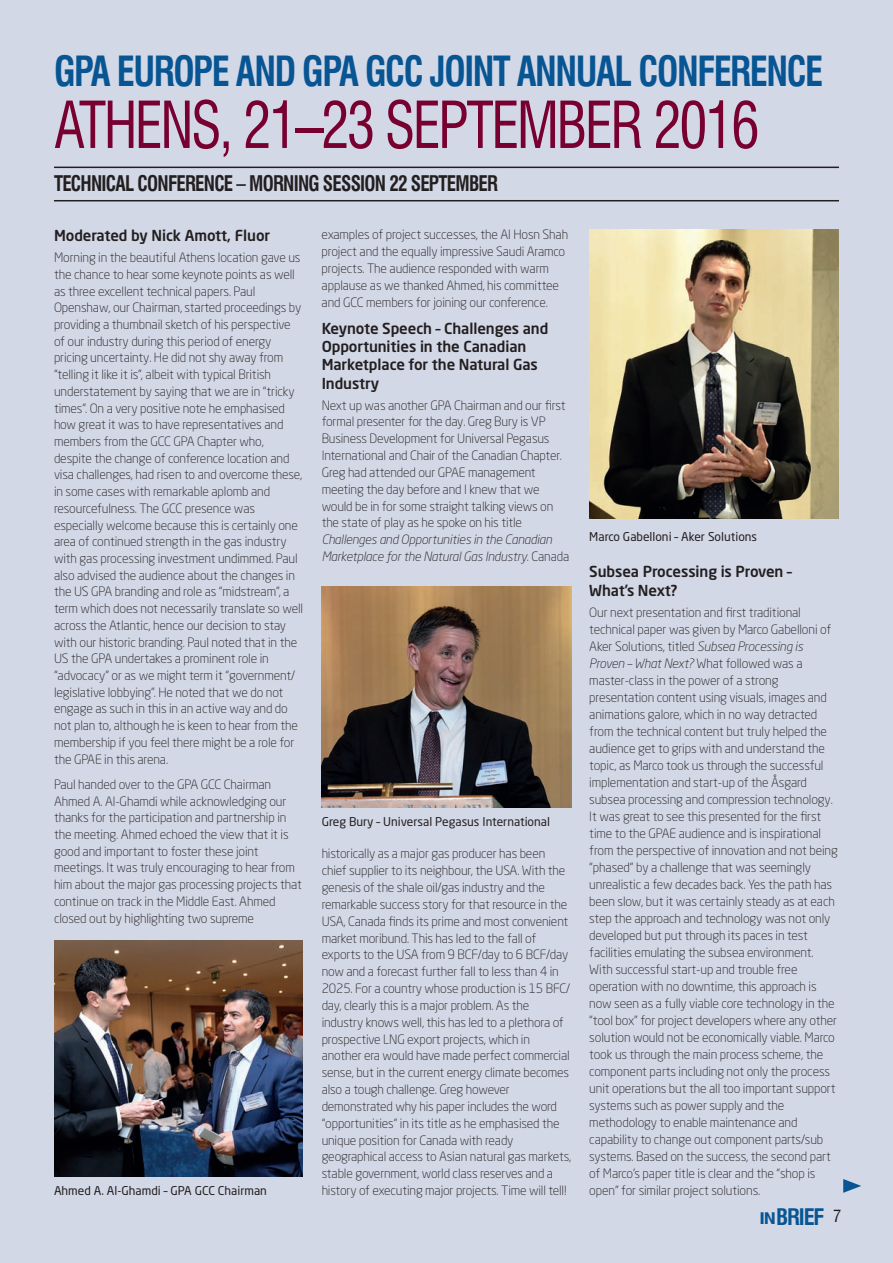
<style>
.page{position:relative;width:893px;height:1263px;background:#d3d8e7}
.page>*{position:absolute;margin:0;border:0;box-sizing:border-box;transform-origin:0 0}
.t1{font:condensed 63px "Swiss 721 BT";letter-spacing:-.04em;color:#780031;scale:.9 1}
.t2{font:700 condensed 40.5px "Swiss 721 BT";letter-spacing:-.04em;color:#075593;scale:.9 1}
.t3{font:700 condensed 22.2px "Swiss 721 BT";letter-spacing:-.05em;color:#075593}
.t4{font:700 condensed 21px "Swiss 721 BT";letter-spacing:-.04em;color:#231f20;scale:.9 1}
.t5{font:500 15px/18.3px "Neo Sans Std";letter-spacing:-.005em;color:#231f20}
.t6{font:300 12.75px/16.6px "Neo Sans Std";letter-spacing:-.01em;color:#231f20}
.t7{font:italic 300 12.75px/16.8px "Neo Sans Std";letter-spacing:-.01em;color:#231f20}
.t8{font:12px "Neo Sans Std";color:#231f20}
.s1{font-style:normal}
.s2{font-style:italic}
.s3{font-size:15.6px}
.s4{font-weight:400;font-size:16.5px;color:#231f20}
</style>
<div class="page">
<hr style="left:54px;top:167px;width:785px;height:1px;background:#231f20">
<hr style="left:54px;top:200px;width:785px;height:1px;background:#231f20">
<svg style="left:843px;top:1179px;width:18px;height:14px"></svg>
<img style="left:54px;top:941px;width:249px;height:236px">
<img style="left:322px;top:587px;width:249px;height:221px">
<img style="left:589px;top:230px;width:249px;height:289px">
<h2 class="t2" style="left:54px;top:47px;width:856px">GPA EUROPE AND GPA GCC JOINT ANNUAL CONFERENCE</h2>
<h1 class="t1" style="left:54px;top:87px;width:785px">ATHENS, 21–23 SEPTEMBER 2016</h1>
<h3 class="t4" style="left:54px;top:171px;width:115px">TECHNICAL CONFEREN</h3>
<h3 class="t4" style="left:214px;top:171px;width:317px">CE – MORNING SESSION 22 SEPTEMBER</h3>
<p class="t5" style="left:54px;top:226px;width:218px">Moderated by Nick Amott, Fluor</p>
<p class="t6" style="left:54px;top:249px;width:251px">Morning in the beautiful Athens location gave us the chance to hear some keynote points as well as three excellent technical papers. Paul Openshaw, our Chairman, started proceedings by providing a thumbnail sketch of his perspective of our industry during this period of energy pricing uncertainty. He did not shy away from “telling it like it is”, albeit with typical British understatement by saying that we are in “tricky times”. On a very positive note he emphasised how great it was to have representatives and members from the GCC GPA Chapter who, despite the change of conference location and visa challenges, had risen to and overcome these, in some cases with remarkable aplomb and resourcefulness. The GCC presence was especially welcome because this is certainly one area of continued strength in the gas industry with gas processing investment undimmed. Paul also advised the audience about the changes in the US GPA branding and role as “midstream”, a term which does not necessarily translate so well across the Atlantic, hence our decision to stay with our historic branding. Paul noted that in the US the GPA undertakes a prominent role in “advocacy” or as we might term it “government/ legislative lobbying”. He noted that we do not engage as such in this in an active way and do not plan to, although he is keen to hear from the membership if you feel there might be a role for the GPAE in this arena.</p>
<p class="t6" style="left:54px;top:776px;width:249px">Paul handed over to the GPA GCC Chairman Ahmed A. Al-Ghamdi while acknowledging our thanks for the participation and partnership in the meeting. Ahmed echoed the view that it is good and important to foster these joint meetings. It was truly encouraging to hear from him about the major gas processing projects that continue on track in the Middle East. Ahmed closed out by highlighting two supreme</p>
<p class="t6" style="left:322px;top:226px;width:248px">examples of project successes, the Al Hosn Shah project and the equally impressive Saudi Aramco projects. The audience responded with warm applause as we thanked Ahmed, his committee and GCC members for joining our conference.</p>
<p class="t5" style="left:322px;top:318px;width:228px">Keynote Speech – Challenges and<br>Opportunities in the Canadian<br>Marketplace for the Natural Gas<br>Industry</p>
<p class="t6" style="left:322px;top:396px;width:245px">Next up was another GPA Chairman and our first formal presenter for the day. Greg Bury is VP Business Development for Universal Pegasus International and Chair of the Canadian Chapter.<br>Greg had attended our GPAE management meeting the day before and I knew that we would be in for some straight talking views on the state of play as he spoke on his title</p>
<p class="t7" style="left:322px;top:531px;width:249px">Challenges and Opportunities in the Canadian<br>Marketplace for the Natural Gas Industry<span class="s1">. Canada</span></p>
<p class="t8" style="left:589px;top:529px;width:169px">Marco Gabelloni – Aker Solutions</p>
<p class="t5" style="left:589px;top:562px;width:204px">Subsea Processing is Proven –<br>What’s Next?</p>
<p class="t6" style="left:589px;top:604px;width:250px">Our next presentation and first traditional technical paper was given by Marco Gabelloni of Aker Solutions, titled <span class="s2">Subsea Processing is Proven – What Next?</span> What followed was a master-class in the power of a strong presentation content using visuals, images and animations galore, which in no way detracted from the technical content but truly helped the audience get to grips with and understand the topic, as Marco took us through the successful implementation and start-up of the Åsgard subsea processing and compression technology.<br>It was great to see this presented for the first time to the GPAE audience and is inspirational from the perspective of innovation and not being “phased” by a challenge that was seemingly unrealistic a few decades back. Yes the path has been slow, but it was certainly steady as at each step the approach and technology was not only developed but put through its paces in test facilities emulating the subsea environment.<br>With successful start-up and trouble free operation with no downtime, this approach is now seen as a fully viable core technology in the “tool box” for project developers where any other solution would not be economically viable. Marco took us through the main process scheme, the component parts including not only the process unit operations but the all too important support systems such as power supply and the methodology to enable maintenance and capability to change out component parts/sub systems. Based on the success, the second part of Marco’s paper title is clear and the “shop is</p>
<p class="t8" style="left:322px;top:814px;width:230px">Greg Bury – Universal Pegasus International</p>
<p class="t6" style="left:322px;top:845px;width:251px">historically as a major gas producer has been chief supplier to its neighbour, the USA. With the genesis of the shale oil/gas industry and the remarkable success story for that resource in the USA, Canada finds its prime and most convenient market moribund. This has led to the fall of exports to the USA from 9 BCF/day to 6 BCF/day now and a forecast further fall to less than 4 in 2025. For a country whose production is 15 BFC/ day, clearly this is a major problem. As the industry knows well, this has led to a plethora of prospective LNG export projects, which in another era would have made perfect commercial sense, but in the current energy climate becomes also a tough challenge. Greg however demonstrated why his paper includes the word “opportunities” in its title as he emphasised the unique position for Canada with ready geographical access to Asian natural gas markets, stable government, world class reserves and a history of executing major projects. Time will tell!</p>
<p class="t8" style="left:54px;top:1183px;width:214px">Ahmed A. Al-Ghamdi – GPA GCC Chairman</p>
<p class="t6" style="left:589px;top:1182px;width:172px">open” for similar project solutions.</p>
<h3 class="t3" style="left:759px;top:1204px;width:83px"><span class="s3">IN</span>BRIEF <span class="s4">7</span></h3>
</div>
